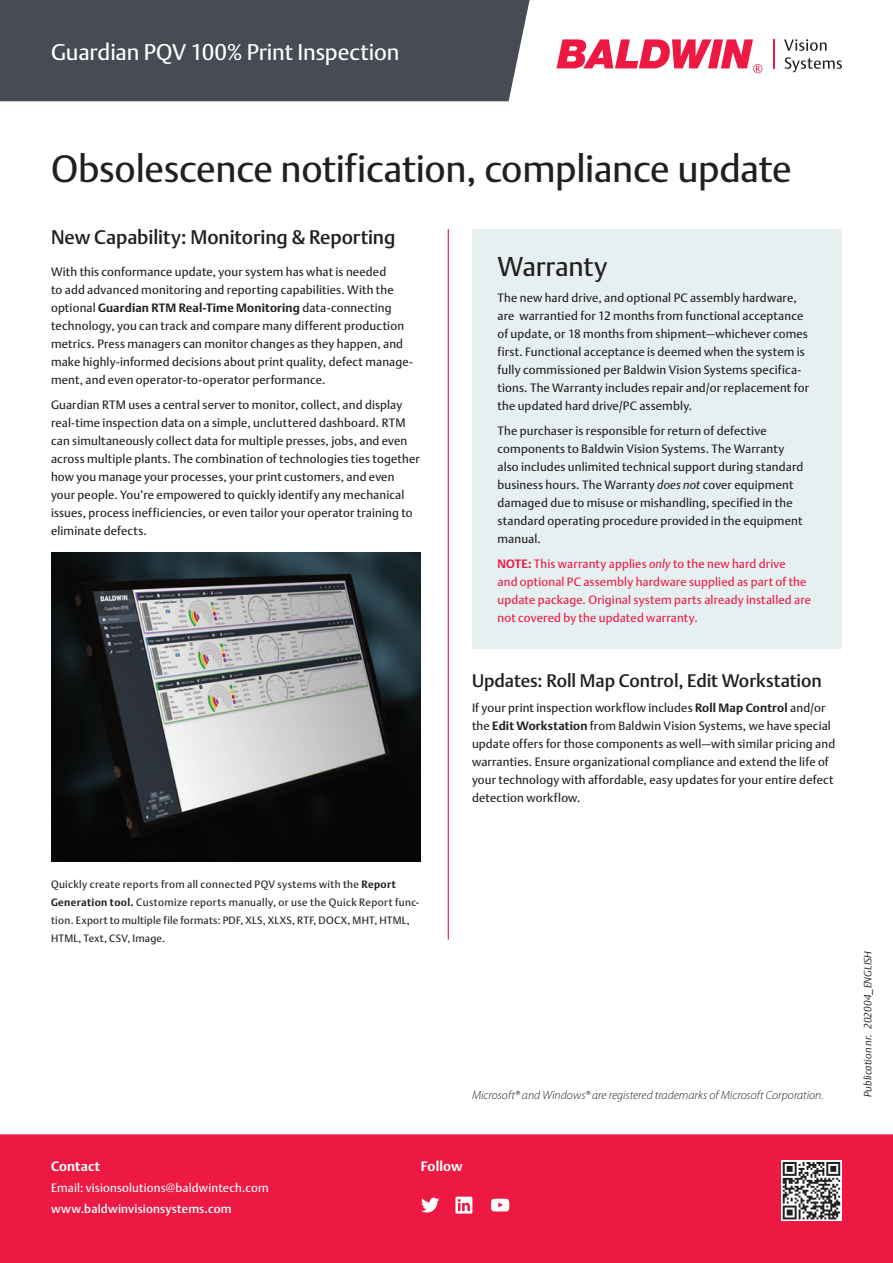
<style>
.page{position:relative;width:893px;height:1263px;background:#fff}
.page>*{position:absolute;margin:0;border:0;box-sizing:border-box;transform-origin:0 0}
.Heading_1{font:37.5px "DTL Argo T";letter-spacing:-.01em;color:#231f20}
.Heading_2{font:27px "DTL Argo T";letter-spacing:-.01em;color:#231f20}
.Header__Publication{font:22.5px "DTL Argo T";letter-spacing:-.005em;color:#fff}
.Heading_3{font:500 19.5px "DTL Argo T";letter-spacing:-.005em;color:#231f20}
.Heading_3-2{font:500 18px "DTL Argo T";letter-spacing:-.005em;color:#231f20}
.t1{font:700 13.5px "DTL Argo T";letter-spacing:.01em;color:#fff}
.Copy{font:12px/18px "DTL Argo T";letter-spacing:.01em;color:#231f20}
.Heading_3-3{font:12px/18px "DTL Argo T";letter-spacing:.01em;color:#231f20}
.Heading_3-4{font:12px/18px "DTL Argo T";letter-spacing:.01em;color:#ed1943}
.Referal{font:italic 300 12px "Myriad Pro";letter-spacing:.005em;color:#231f20}
.t2{font:12px "DTL Argo T";letter-spacing:.01em;color:#fff}
.t3{font:500 12px "DTL Argo T";letter-spacing:.015em;color:#fff}
.Image_text{font:10.5px/18px "DTL Argo T";letter-spacing:.03em;color:#231f20}
.Publication_number{font:italic 300 10.5px "DTL Argo T";letter-spacing:.01em;color:#231f20}
.s1{font-weight:700}
.s2{font-style:italic}
</style>
<div class="page">
<div style="left:0;top:1134px;width:893px;height:129px;background:#ed1943"></div>
<svg style="left:421px;top:1198px;width:18px;height:14px"></svg>
<svg style="left:455px;top:1197px;width:19px;height:16px"></svg>
<svg style="left:491px;top:1199px;width:18px;height:12px"></svg>
<div style="left:0;top:0;width:530px;height:101px;background:#464b54"></div>
<svg style="left:556px;top:39px;width:206px;height:34px"></svg>
<hr style="left:773px;top:39px;width:2px;height:30px;background:#ed1943">
<svg style="left:784px;top:39px;width:42px;height:12px"></svg>
<svg style="left:785px;top:57px;width:57px;height:15px"></svg>
<svg style="left:781px;top:1160px;width:61px;height:61px"></svg>
<svg style="left:783px;top:1162px;width:57px;height:57px"></svg>
<img style="left:51px;top:553px;width:370px;height:309px">
<hr style="left:448px;top:229px;width:1px;height:710px;background:#df0031">
<div style="left:472px;top:229px;width:370px;height:420px;background:#e7f0f1"></div>
<p class="Header__Publication" style="left:51px;top:39px;width:350px">Guardian PQV 100% Print Inspection</p>
<p class="Heading_1" style="left:51px;top:146px;width:742px">Obsolescence notification, compliance update</p>
<p class="Heading_3" style="left:51px;top:226px;width:346px">New Capability: Monitoring &amp; Reporting</p>
<p class="Copy" style="left:51px;top:262px;width:363px">With this conformance update, your system has what is needed<br>to add advanced monitoring and reporting capabilities. With the optional <span class="s1">Guardian RTM Real-Time Monitoring</span> data-connecting technology, you can track and compare many different production metrics. Press managers can monitor changes as they happen, and make highly-informed decisions about print quality, defect manage&shy;ment, and even operator-to-operator performance.</p>
<p class="Copy" style="left:51px;top:395px;width:370px">Guardian RTM uses a central server to monitor, collect, and display real-time inspection data on a simple, uncluttered dashboard. RTM can simultaneously collect data for multiple presses, jobs, and even across multiple plants. The combination of technologies ties together how you manage your processes, your print customers, and even your people. You’re empowered to quickly identify any mechanical issues, process inefficiencies, or even tailor your operator training to eliminate defects.</p>
<p class="Heading_2" style="left:497px;top:250px;width:112px">Warranty</p>
<p class="Heading_3-3" style="left:497px;top:289px;width:313px">The new hard drive, and optional PC assembly hardware, are warrantied for 12 months from functional acceptance of update, or 18 months from shipment—whichever comes first. Functional acceptance is deemed when the system is fully commissioned per Baldwin Vision Systems specifica&shy;tions. The Warranty includes repair and/or replacement for the updated hard drive/PC assembly.</p>
<p class="Heading_3-3" style="left:497px;top:422px;width:307px">The purchaser is responsible for return of defective components to Baldwin Vision Systems. The Warranty also includes unlimited technical support during standard business hours. The Warranty <span class="s2">does not</span> cover equipment damaged due to misuse or mishandling, specified in the standard operating procedure provided in the equipment manual.</p>
<p class="Heading_3-4" style="left:497px;top:554px;width:315px"><span class="s1">NOTE:</span> This warranty applies <span class="s2">only</span> to the new hard drive<br>and optional PC assembly hardware supplied as part of the update package. Original system parts already installed are not covered by the updated warranty.</p>
<p class="Heading_3-2" style="left:472px;top:670px;width:351px">Updates: Roll Map Control, Edit Workstation</p>
<p class="Copy" style="left:472px;top:698px;width:365px">If your print inspection workflow includes <span class="s1">Roll Map Control</span> and/or the <span class="s1">Edit Workstation</span> from Baldwin Vision Systems, we have special update offers for those components as well—with similar pricing and warranties. Ensure organizational compliance and extend the life of your technology with affordable, easy updates for your entire defect detection workflow.</p>
<p class="Image_text" style="left:51px;top:875px;width:370px">Quickly create reports from all connected PQV systems with the <span class="s1">Report Generation tool.</span> Customize reports manually, or use the Quick Report func&shy;tion. Export to multiple file formats: PDF, XLS, XLXS, RTF, DOCX, MHT, HTML, HTML, Text, CSV, Image.</p>
<p class="t1" style="left:51px;top:1158px;width:51px">Contact</p>
<p class="t2" style="left:51px;top:1181px;width:219px">Email: visionsolutions@baldwintech.com</p>
<p class="t3" style="left:51px;top:1202px;width:182px">www.baldwinvisionsystems.com</p>
<p class="Referal" style="left:472px;top:1088px;width:353px">Microsoft® and Windows® are registered trademarks of Microsoft Corporation.</p>
<p class="t1" style="left:421px;top:1158px;width:43px">Follow</p>
<p class="Publication_number" style="left:861px;top:1029px;width:79px;rotate:-90deg">202004_ENGLISH</p>
<p class="Publication_number" style="left:861px;top:1097px;width:64px;rotate:-90deg">Publication nr.</p>
</div>
